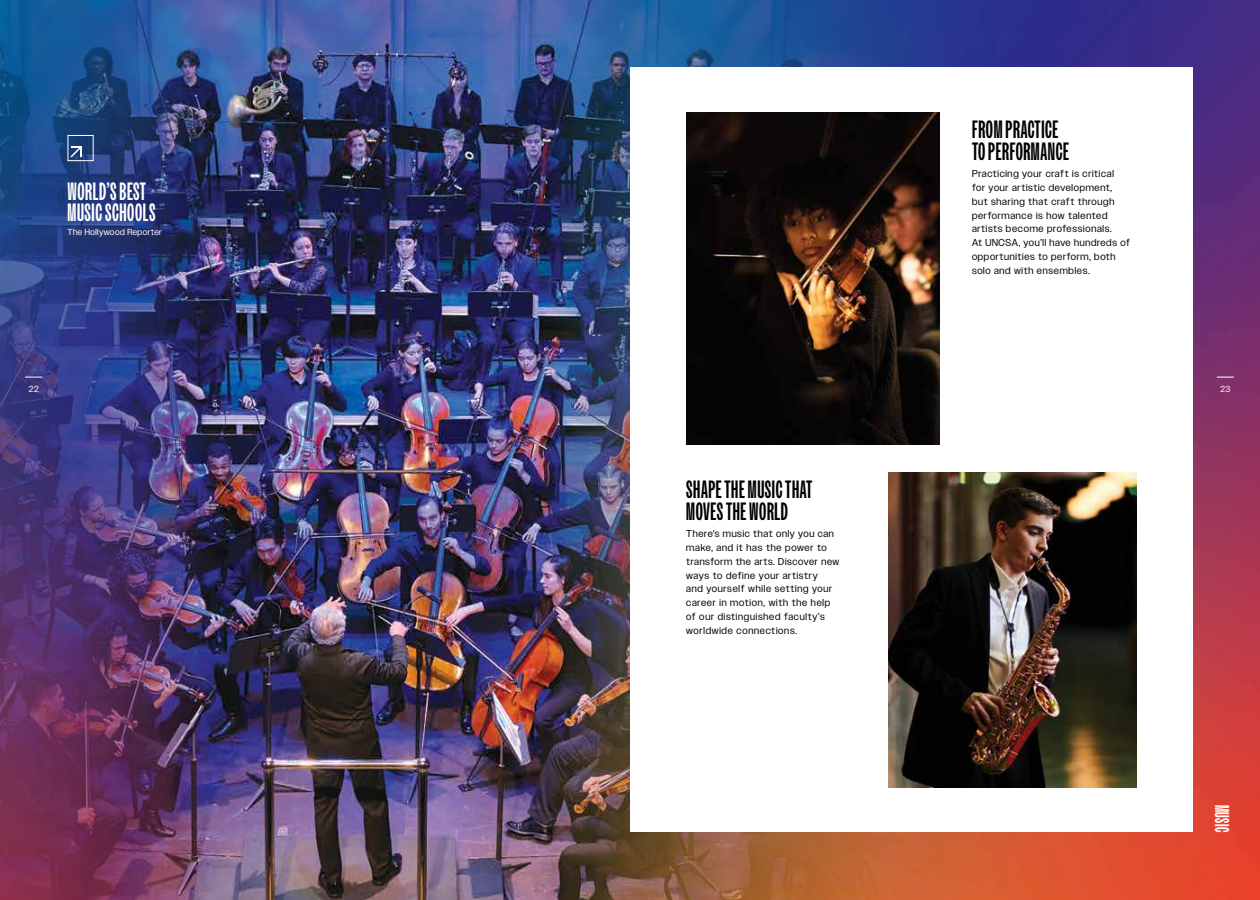
<style>
.page{position:relative;width:1260px;height:900px;background:#fff}
.page>*{position:absolute;margin:0;border:0;box-sizing:border-box;transform-origin:0 0}
.t1{font:700 25px/22px "Owners XX Narrow";letter-spacing:.025em;color:#000}
.t2{font:700 25px/21.2px "Owners XX Narrow";letter-spacing:.025em;color:#fff}
.t3{font:700 20px "Owners XX Narrow";letter-spacing:.025em;color:#fff}
.t4{font:10px/13.8px "Owners";letter-spacing:.075em;color:#000}
.t5{font:8.75px "Owners";letter-spacing:.05em;color:#fff}
</style>
<div class="page">
<img style="left:208px;top:0;width:345px;height:900px">
<img style="left:0;top:0;width:208px;height:900px">
<img style="left:553px;top:0;width:707px;height:900px">
<svg style="left:71px;top:146px;width:11px;height:11px"></svg>
<div style="left:68px;top:135px;width:26px;height:26px;border:1px solid #fff"></div>
<div style="left:630px;top:68px;width:562px;height:764px;background:#fff"></div>
<img style="left:686px;top:112px;width:253px;height:332px">
<img style="left:889px;top:472px;width:247px;height:316px">
<svg style="left:1217px;top:377px;width:17px;height:1px"></svg>
<svg style="left:25px;top:377px;width:17px;height:1px"></svg>
<h1 class="t2" style="left:68px;top:181px;width:89px">WORLD’S BEST<br>MUSIC SCHOOLS</h1>
<p class="t5" style="left:68px;top:227px;width:96px">The Hollywood Reporter</p>
<h1 class="t1" style="left:972px;top:119px;width:98px">FROM PRACTICE<br>TO PERFORMANCE</h1>
<p class="t4" style="left:972px;top:167px;width:159px">Practicing your craft is critical<br>for your artistic development, but sharing that craft through performance is how talented artists become professionals.<br>At UNCSA, you’ll have hundreds of opportunities to perform, both solo and with ensembles.</p>
<p class="t5" style="left:29px;top:384px;width:11px">22</p>
<p class="t5" style="left:1220px;top:384px;width:11px">23</p>
<h1 class="t1" style="left:686px;top:479px;width:128px">SHAPE THE MUSIC THAT<br>MOVES THE WORLD</h1>
<p class="t4" style="left:686px;top:527px;width:155px">There's music that only you can make, and it has the power to transform the arts. Discover new ways to define your artistry<br>and yourself while setting your career in motion, with the help of our distinguished faculty’s worldwide connections.</p>
<h2 class="t3" style="left:1233px;top:805px;width:29px;rotate:90deg">MUSIC</h2>
</div>
